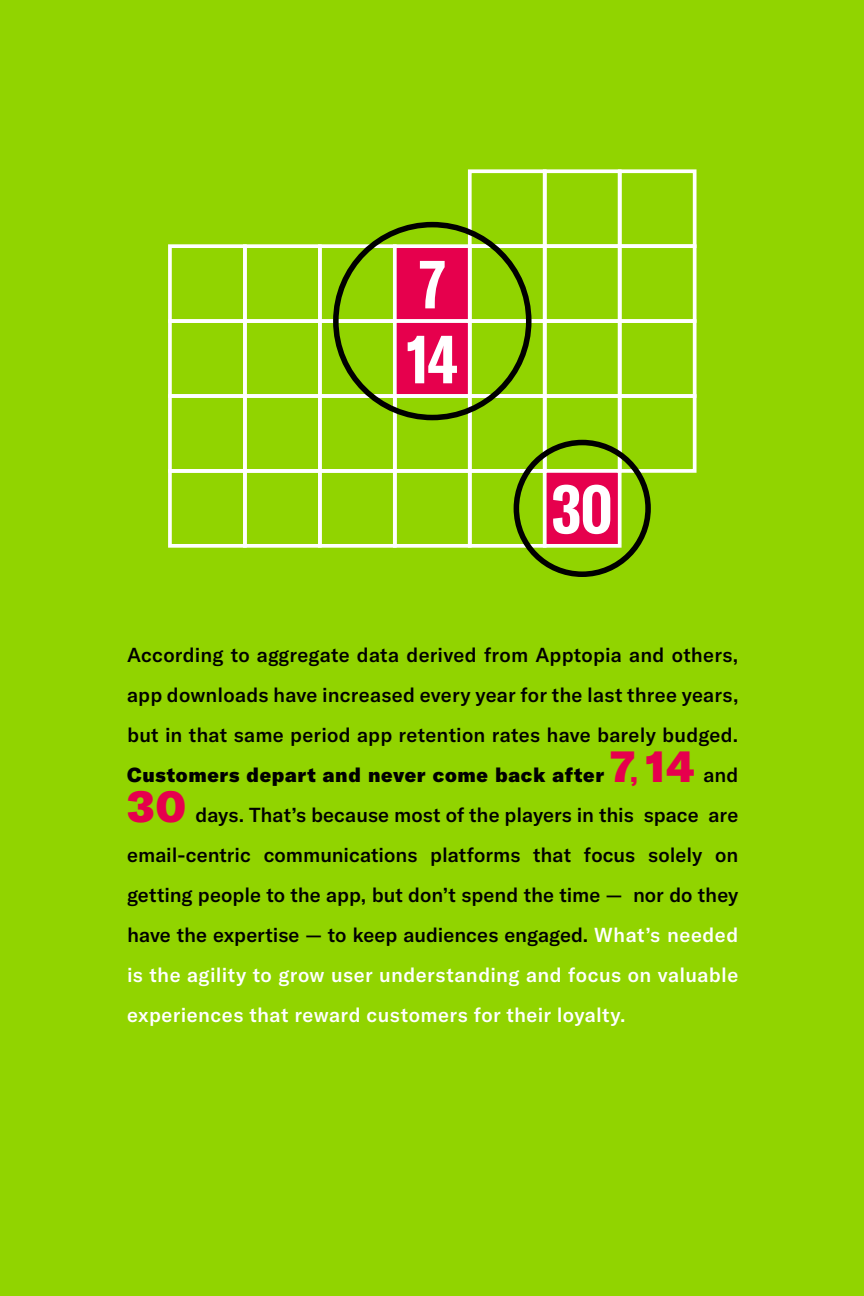
<style>
.page{position:relative;width:864px;height:1296px;background:#91d400}
.page>*{position:absolute;margin:0;border:0;box-sizing:border-box;transform-origin:0 0}
.t1{font:500 80px "GT America";color:#91d400}
.t2{font:700 extra-condensed 68.4px/75px "GT America";color:#fff}
.t3{font:500 20px/40px "GT America";letter-spacing:.02em;color:#000;text-align:justify}
.s1{font-weight:900}
.s2{font-weight:900;font-size:44px;color:#e6004d}
.s3{font-weight:900;font-size:26px;color:#e6004d}
.s4{color:#fff}
</style>
<div class="page">
<div style="left:468px;top:169px;width:79px;height:79px;border:4px solid #fff"></div>
<div style="left:543px;top:169px;width:79px;height:79px;border:4px solid #fff"></div>
<div style="left:618px;top:169px;width:79px;height:79px;border:4px solid #fff"></div>
<div style="left:168px;top:244px;width:79px;height:79px;border:4px solid #fff"></div>
<div style="left:243px;top:244px;width:79px;height:79px;border:4px solid #fff"></div>
<div style="left:318px;top:244px;width:79px;height:79px;border:4px solid #fff"></div>
<div style="left:395px;top:246px;width:75px;height:75px;background:#e6004d"></div>
<div style="left:393px;top:244px;width:79px;height:79px;border:4px solid #fff"></div>
<div style="left:468px;top:244px;width:79px;height:79px;border:4px solid #fff"></div>
<div style="left:543px;top:244px;width:79px;height:79px;border:4px solid #fff"></div>
<div style="left:618px;top:244px;width:79px;height:79px;border:4px solid #fff"></div>
<div style="left:168px;top:319px;width:79px;height:79px;border:4px solid #fff"></div>
<div style="left:243px;top:319px;width:79px;height:79px;border:4px solid #fff"></div>
<div style="left:318px;top:319px;width:79px;height:79px;border:4px solid #fff"></div>
<div style="left:395px;top:321px;width:75px;height:75px;background:#e6004d"></div>
<div style="left:393px;top:319px;width:79px;height:79px;border:4px solid #fff"></div>
<div style="left:468px;top:319px;width:79px;height:79px;border:4px solid #fff"></div>
<div style="left:543px;top:319px;width:79px;height:79px;border:4px solid #fff"></div>
<div style="left:618px;top:319px;width:79px;height:79px;border:4px solid #fff"></div>
<div style="left:168px;top:394px;width:79px;height:79px;border:4px solid #fff"></div>
<div style="left:243px;top:394px;width:79px;height:79px;border:4px solid #fff"></div>
<div style="left:318px;top:394px;width:79px;height:79px;border:4px solid #fff"></div>
<div style="left:393px;top:394px;width:79px;height:79px;border:4px solid #fff"></div>
<div style="left:468px;top:394px;width:79px;height:79px;border:4px solid #fff"></div>
<div style="left:543px;top:394px;width:79px;height:79px;border:4px solid #fff"></div>
<div style="left:618px;top:394px;width:79px;height:79px;border:4px solid #fff"></div>
<div style="left:168px;top:469px;width:79px;height:79px;border:4px solid #fff"></div>
<div style="left:243px;top:469px;width:79px;height:79px;border:4px solid #fff"></div>
<div style="left:318px;top:469px;width:79px;height:79px;border:4px solid #fff"></div>
<div style="left:393px;top:469px;width:79px;height:79px;border:4px solid #fff"></div>
<div style="left:468px;top:469px;width:79px;height:79px;border:4px solid #fff"></div>
<div style="left:545px;top:471px;width:75px;height:75px;background:#e6004d"></div>
<div style="left:543px;top:469px;width:79px;height:79px;border:4px solid #fff"></div>
<div style="left:333px;top:222px;width:199px;height:198px;border:6px solid #000;border-radius:50%"></div>
<div style="left:514px;top:440px;width:137px;height:137px;border:6px solid #000;border-radius:50%"></div>
<h2 class="t2" style="left:407px;top:246px;width:53px">7<br>14</h2>
<h2 class="t2" style="left:552px;top:471px;width:62px">30</h2>
<h1 class="t1" style="left:277px;top:613px;width:30px">*</h1>
<p class="t3" style="left:127px;top:635px;width:613px">According to aggregate data derived from Apptopia and others, app downloads have increased every year for the last three years, but in that same period app retention rates have barely budged.<br><span class="s1">Customers depart and never come back after</span> <span class="s2">7</span><span class="s3">,</span> <span class="s2">14</span> and <span class="s2">30</span> days. That’s because most of the players in this space are email-centric communications platforms that focus solely on getting people to the app, but don’t spend the time — nor do they have the expertise — to keep audiences engaged. <span class="s4">What’s needed is the agility to grow user understanding and focus on valuable experiences that reward customers for their loyalty.</span></p>
</div>
